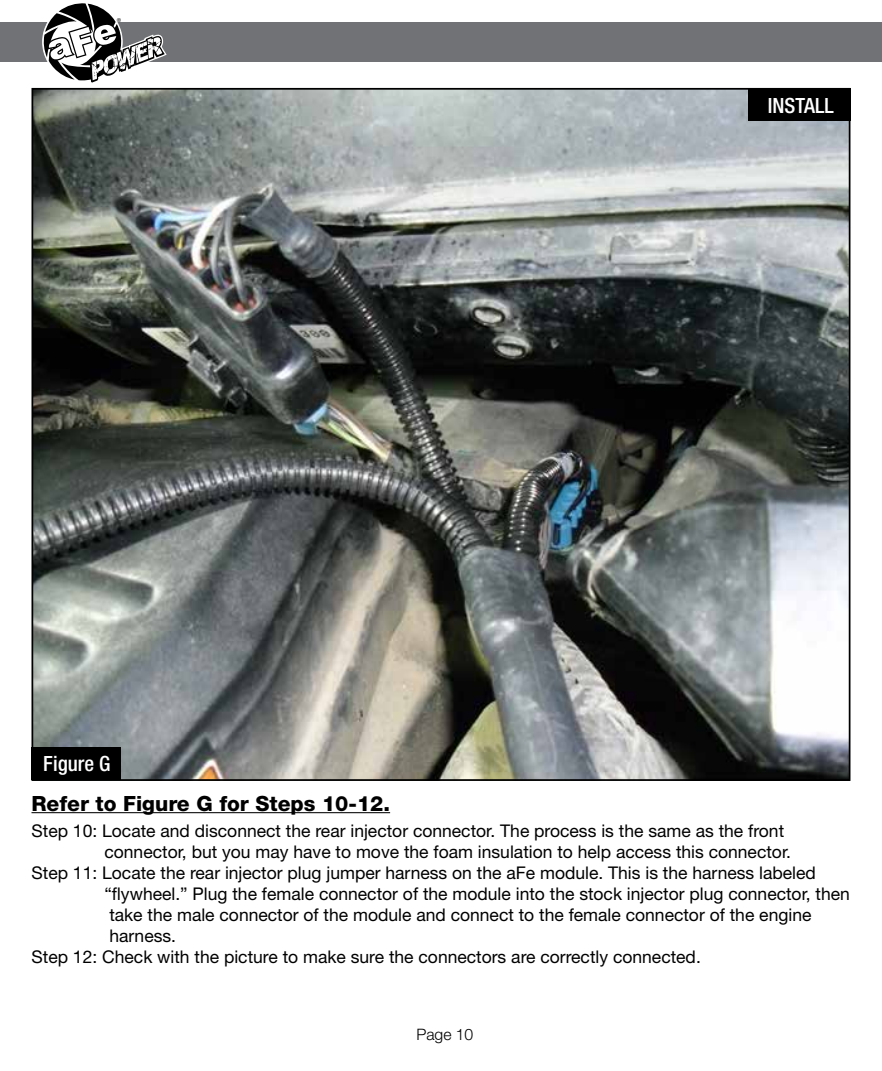
<style>
.page{position:relative;width:882px;height:1071px;background:#fff}
.page>*{position:absolute;margin:0;border:0;box-sizing:border-box;transform-origin:0 0}
.t1{font:800 21px "Helvetica Neue";color:#000}
.t2{font:500 condensed 21px "Helvetica Neue";color:#fff}
.t3{font:17.5px "Helvetica Neue";color:#000}
.t4{font:300 15.75px "Helvetica Neue";color:#000}
.t5{font:8.75px "Myriad";color:#000}
</style>
<div class="page">
<hr style="left:32px;top:812px;width:358px;height:1px;background:#000">
<img style="left:35px;top:91px;width:812px;height:687px">
<div style="left:32px;top:747px;width:89px;height:33px;background:#000"></div>
<div style="left:748px;top:88px;width:102px;height:33px;background:#000"></div>
<div style="left:0;top:23px;width:882px;height:39px;background:#717275"></div>
<svg style="left:43px;top:3px;width:124px;height:80px"></svg>
<p class="t5" style="left:117px;top:17px;width:6px">®</p>
<p class="t2" style="left:43px;top:751px;width:69px">Figure G</p>
<p class="t2" style="left:768px;top:93px;width:67px">INSTALL</p>
<p class="t1" style="left:32px;top:791px;width:360px">Refer to Figure G for Steps 10-12.</p>
<p class="t3" style="left:32px;top:820px;width:754px">Step 10: Locate and disconnect the rear injector connector. The process is the same as the front</p>
<p class="t3" style="left:104px;top:841px;width:688px">connector, but you may have to move the foam insulation to help access this connector.</p>
<p class="t3" style="left:32px;top:862px;width:786px">Step 11: Locate the rear injector plug jumper harness on the aFe module. This is the harness labeled</p>
<p class="t3" style="left:104px;top:883px;width:747px">“flywheel.” Plug the female connector of the module into the stock injector plug connector, then</p>
<p class="t3" style="left:109px;top:904px;width:704px">take the male connector of the module and connect to the female connector of the engine</p>
<p class="t3" style="left:109px;top:925px;width:68px">harness.</p>
<p class="t3" style="left:32px;top:946px;width:671px">Step 12: Check with the picture to make sure the connectors are correctly connected.</p>
<p class="t4" style="left:416px;top:1024px;width:58px">Page 10</p>
</div>
